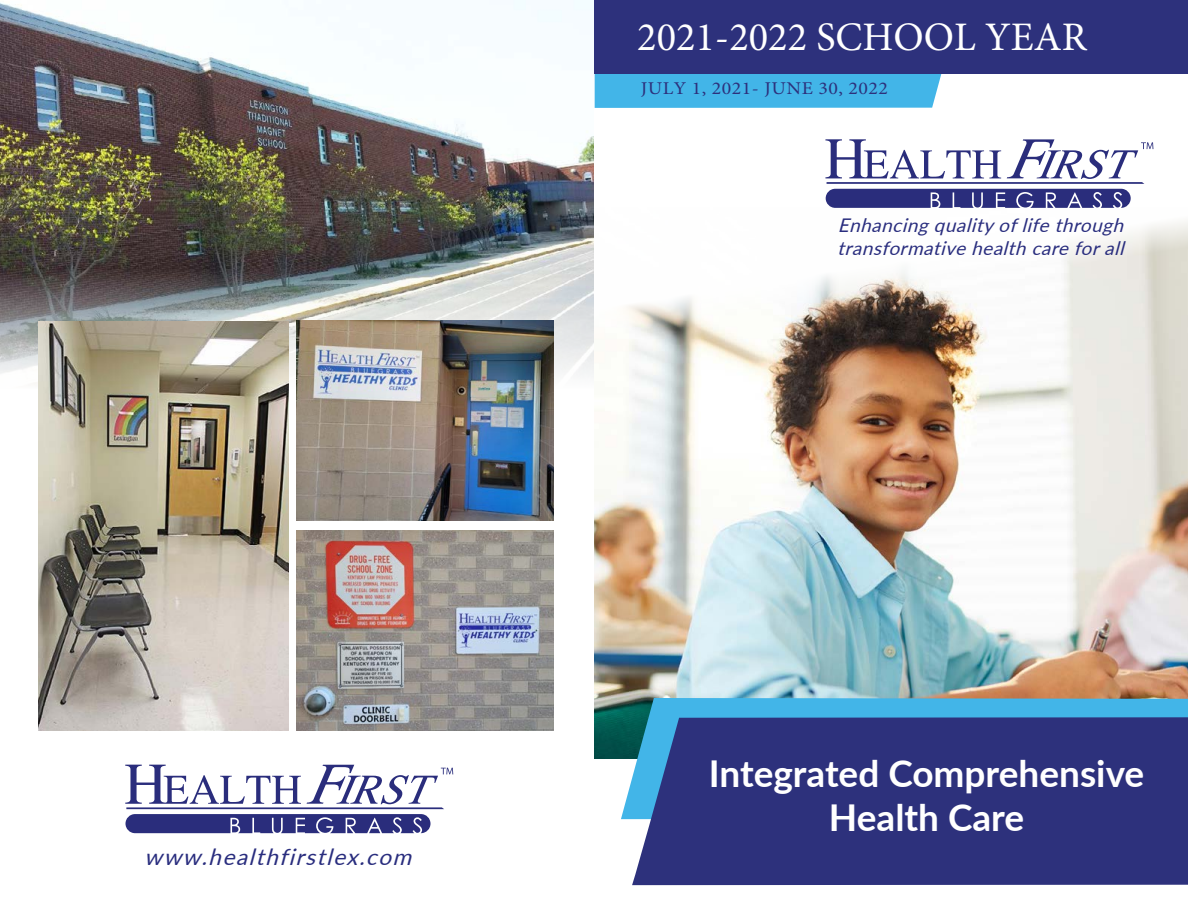
<style>
.page{position:relative;width:1188px;height:918px;background:#fff}
.page>*{position:absolute;margin:0;border:0;box-sizing:border-box;transform-origin:0 0}
.t1{font:40.5px "Minion Pro";color:#fff}
.t2{font:700 37.05px/44.4px "Lato";color:#fff;text-align:center}
.t3{font:italic 22.5px "Lato";color:#292d7e}
.t4{font:italic 18.75px/22.6px "Lato";color:#292d7e}
.t5{font:18px "Minion Pro";letter-spacing:.025em;color:#2d317c;scale:1.1 1}
</style>
<div class="page">
<img style="left:595px;top:221px;width:593px;height:538px">
<div style="left:595px;top:74px;width:347px;height:34px;background:#42b5e8"></div>
<div style="left:594px;top:0;width:594px;height:74px;background:#2d317c"></div>
<svg style="left:621px;top:698px;width:567px;height:121px;fill:#42b5e8"></svg>
<div style="left:632px;top:717px;width:556px;height:168px;background:#2d317c"></div>
<svg style="left:825px;top:139px;width:328px;height:69px"></svg>
<svg style="left:125px;top:765px;width:328px;height:68px"></svg>
<img style="left:0;top:0;width:594px;height:388px">
<img style="left:39px;top:322px;width:249px;height:409px">
<img style="left:296px;top:321px;width:257px;height:200px">
<img style="left:296px;top:531px;width:257px;height:200px">
<p class="t3" style="left:144px;top:841px;width:276px">www.healthfirstlex.com</p>
<h1 class="t1" style="left:637px;top:10px;width:451px">2021-2022 SCHOOL YEAR</h1>
<p class="t5" style="left:641px;top:76px;width:226px">JULY 1, 2021- JUNE 30, 2022</p>
<p class="t4" style="left:837px;top:213px;width:295px">Enhancingqualityoflifethrough transformativehealthcareforall</p>
<h2 class="t2" style="left:709px;top:749px;width:437px">Integrated Comprehensive<br>Health Care</h2>
</div>
